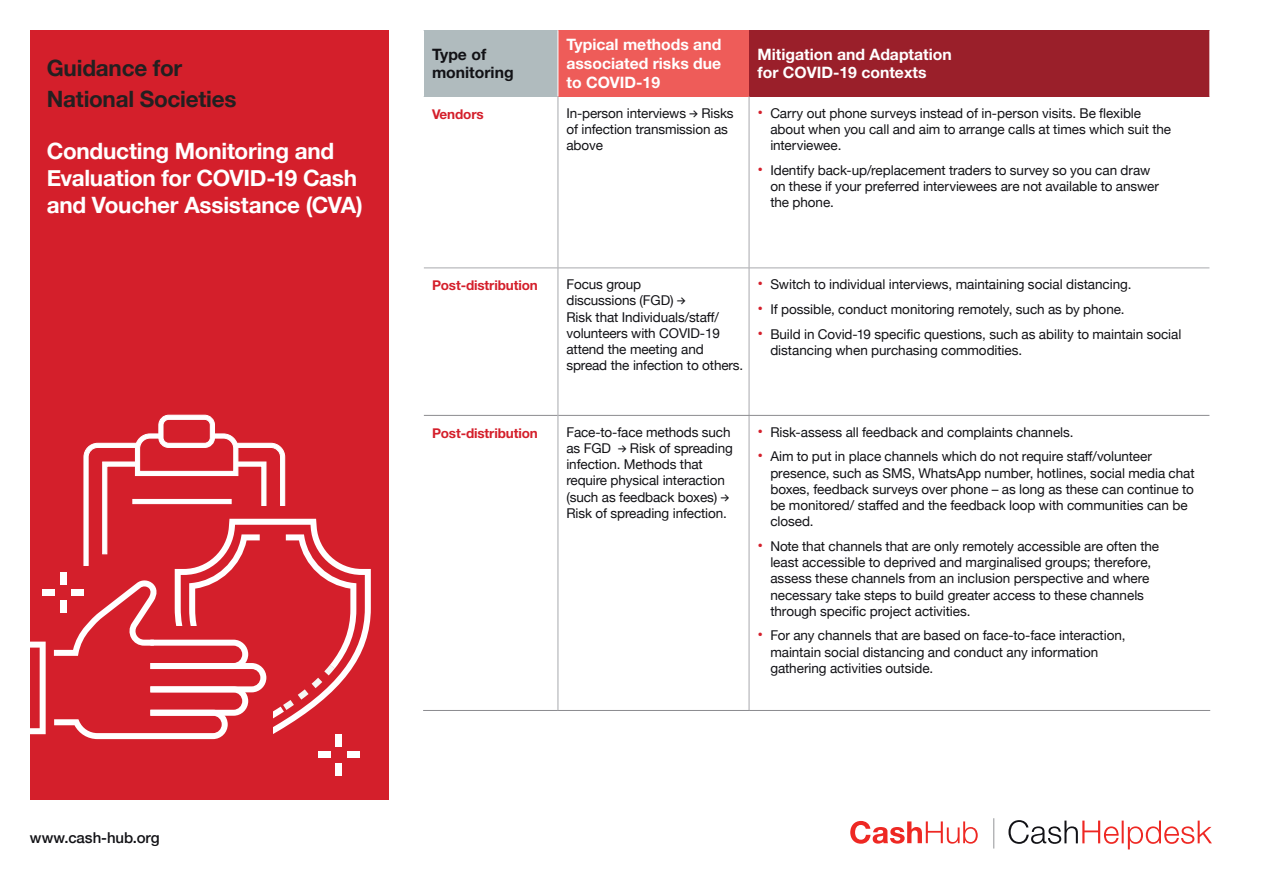
<style>
.page{position:relative;width:1263px;height:893px;background:#fff}
.page>*{position:absolute;margin:0;border:0;box-sizing:border-box;transform-origin:0 0}
.t1{font:700 22.5px/27px "Helvetica Neue";letter-spacing:-.01em;color:#fff}
.t2{font:700 22.5px/30.6px "Helvetica Neue";letter-spacing:-.01em;color:#231f20}
.t3{font:700 15.75px/18.9px "Helvetica Neue LT Pro";color:#fff;text-align:justify}
.t4{font:700 15.75px/18.9px "Helvetica Neue LT Pro";color:#121216}
.t5{font:500 15px "Helvetica Neue";letter-spacing:-.005em;color:#121216}
.Body_copy_-_Shadow_b{font:13.5px/16.2px "Helvetica Neue";letter-spacing:-.005em;color:#121216}
.Body_copy_-_Shadow_b-2{font:700 13.5px "Helvetica Neue LT Pro";letter-spacing:-.01em;color:#d41f2b}
.s1{font-family:"Akkurat Mono"}
.s2{font-size:15.75px;color:#d41f2b}
</style>
<div class="page">
<div style="left:31px;top:30px;width:358px;height:769px;background:#d41f2b"></div>
<div style="left:423px;top:30px;width:135px;height:66px;background:#b0bbbe"></div>
<div style="left:558px;top:30px;width:191px;height:66px;background:#ee5c59"></div>
<div style="left:749px;top:30px;width:461px;height:66px;background:#9a1f2a"></div>
<hr style="left:423px;top:30px;width:1px;height:66px;background:#fff">
<hr style="left:558px;top:30px;width:1px;height:66px;background:#fff">
<hr style="left:1209px;top:30px;width:1px;height:66px;background:#fff">
<hr style="left:749px;top:96px;width:1px;height:172px;background:#a8a9ad">
<hr style="left:749px;top:268px;width:1px;height:147px;background:#a8a9ad">
<hr style="left:749px;top:416px;width:1px;height:294px;background:#a8a9ad">
<hr style="left:424px;top:268px;width:134px;height:1px;background:#a8a9ad">
<hr style="left:558px;top:268px;width:191px;height:1px;background:#a8a9ad">
<hr style="left:749px;top:268px;width:460px;height:1px;background:#a8a9ad">
<hr style="left:424px;top:415px;width:134px;height:1px;background:#8b8b8f">
<hr style="left:558px;top:415px;width:191px;height:1px;background:#8b8b8f">
<hr style="left:749px;top:415px;width:460px;height:1px;background:#8b8b8f">
<hr style="left:423px;top:710px;width:135px;height:1px;background:#8b8b8f">
<hr style="left:558px;top:710px;width:191px;height:1px;background:#8b8b8f">
<hr style="left:749px;top:710px;width:461px;height:1px;background:#8b8b8f">
<hr style="left:558px;top:96px;width:1px;height:172px;background:#a8a9ad">
<hr style="left:558px;top:268px;width:1px;height:147px;background:#a8a9ad">
<hr style="left:558px;top:415px;width:1px;height:295px;background:#a8a9ad">
<svg style="left:30px;top:642px;width:16px;height:92px"></svg>
<div style="left:336px;top:763px;width:6px;height:12px;background:#fff"></div>
<div style="left:336px;top:734px;width:6px;height:12px;background:#fff"></div>
<div style="left:318px;top:752px;width:13px;height:6px;background:#fff"></div>
<div style="left:347px;top:752px;width:12px;height:6px;background:#fff"></div>
<div style="left:43px;top:590px;width:12px;height:6px;background:#fff"></div>
<svg style="left:54px;top:414px;width:317px;height:325px"></svg>
<div style="left:172px;top:506px;width:131px;height:11px;background:#d41f2b"></div>
<svg style="left:850px;top:821px;width:128px;height:23px"></svg>
<svg style="left:1008px;top:820px;width:204px;height:29px"></svg>
<hr style="left:993px;top:818px;width:1px;height:30px;background:#939598">
<p class="t2" style="left:47px;top:53px;width:191px">Guidance for<br>National Societies</p>
<p class="t1" style="left:47px;top:138px;width:318px">Conducting Monitoring and<br>Evaluation for COVID-19 Cash and Voucher Assistance (CVA)</p>
<p class="t5" style="left:30px;top:826px;width:131px">www.cash-hub.org</p>
<p class="t4" style="left:432px;top:44px;width:83px">Type of monitoring</p>
<p class="t3" style="left:566px;top:35px;width:156px">Typical methods and associated risks due to COVID-19</p>
<p class="t3" style="left:757px;top:44px;width:196px">Mitigation and Adaptation for COVID-19 contexts</p>
<p class="Body_copy_-_Shadow_b-2" style="left:432px;top:105px;width:53px">Vendors</p>
<p class="Body_copy_-_Shadow_b" style="left:566px;top:106px;width:169px">In-person interviews <span class="s1">≥</span> Risks of infection transmission as above</p>
<p class="Body_copy_-_Shadow_b" style="left:770px;top:106px;width:402px;text-indent:-13px"><span class="s2">•</span> Carry out phone surveys instead of in-person visits. Be flexible about when you call and aim to arrange calls at times which suit the interviewee.</p>
<p class="Body_copy_-_Shadow_b" style="left:770px;top:163px;width:390px;text-indent:-13px"><span class="s2">•</span> Identify back-up/replacement traders to survey so you can draw on these if your preferred interviewees are not available to answer the phone.</p>
<p class="Body_copy_-_Shadow_b-2" style="left:432px;top:277px;width:107px">Post-distribution</p>
<p class="Body_copy_-_Shadow_b" style="left:566px;top:277px;width:178px">Focus group<br>discussions (FGD) <span class="s1">≥<br></span>Risk that Individuals/staff/ volunteers with COVID-19 attend the meeting and spread the infection to others.</p>
<p class="Body_copy_-_Shadow_b" style="left:757px;top:277px;width:375px"><span class="s2">•</span> Switch to individual interviews, maintaining social distancing.</p>
<p class="Body_copy_-_Shadow_b" style="left:757px;top:302px;width:369px"><span class="s2">•</span> If possible, conduct monitoring remotely, such as by phone.</p>
<p class="Body_copy_-_Shadow_b" style="left:770px;top:327px;width:413px;text-indent:-13px"><span class="s2">•</span> Build in Covid-19 specific questions, such as ability to maintain social distancing when purchasing commodities.</p>
<p class="Body_copy_-_Shadow_b-2" style="left:432px;top:424px;width:107px">Post-distribution</p>
<p class="Body_copy_-_Shadow_b" style="left:566px;top:425px;width:168px">Face-to-face methods such as FGD <span class="s1">≥</span> Risk of spreading infection. Methods that require physical interaction (such as feedback boxes) <span class="s1">≥<br></span>Risk of spreading infection.</p>
<p class="Body_copy_-_Shadow_b" style="left:757px;top:425px;width:318px"><span class="s2">•</span> Risk-assess all feedback and complaints channels.</p>
<p class="Body_copy_-_Shadow_b" style="left:770px;top:449px;width:426px;text-indent:-13px"><span class="s2">•</span> Aim to put in place channels which do not require staff/volunteer presence, such as SMS, WhatsApp number, hotlines, social media chat boxes, feedback surveys over phone – as long as these can continue to be monitored/ staffed and the feedback loop with communities can be closed.</p>
<p class="Body_copy_-_Shadow_b" style="left:770px;top:539px;width:390px;text-indent:-13px"><span class="s2">•</span> Note that channels that are only remotely accessible are often the least accessible to deprived and marginalised groups; therefore, assess these channels from an inclusion perspective and where necessary take steps to build greater access to these channels through specific project activities.</p>
<p class="Body_copy_-_Shadow_b" style="left:770px;top:628px;width:357px;text-indent:-13px"><span class="s2">•</span> For any channels that are based on face-to-face interaction, maintain social distancing and conduct any information gathering activities outside.</p>
</div>
